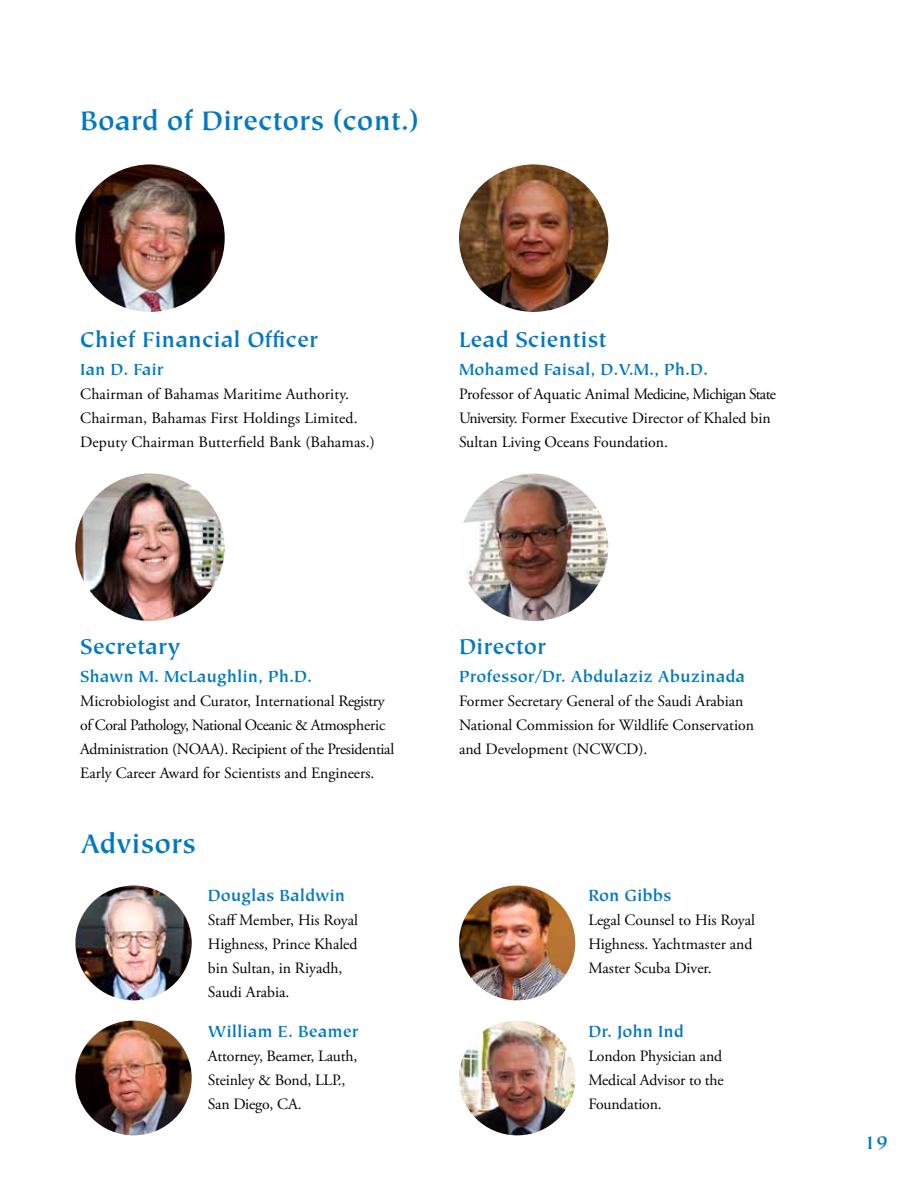
<style>
.page{position:relative;width:918px;height:1188px;background:#fff}
.page>*{position:absolute;margin:0;border:0;box-sizing:border-box;transform-origin:0 0}
.t1{font:700 30px "Tiepolo";color:#0079c1}
.t2{font:700 24px "Tiepolo";color:#0079c1}
.t3{font:700 21px "Tiepolo";color:#0079c1}
.t4{font:700 18px "Tiepolo";color:#0079c1}
.t5{font:15.75px/24px "Adobe Garamond Pro";color:#000}
.t6{font:15.75px/24px "Adobe Garamond Pro";letter-spacing:-.02em;color:#000}
</style>
<div class="page">
<img style="left:75px;top:164px;width:150px;height:148px">
<img style="left:75px;top:474px;width:150px;height:147px">
<img style="left:75px;top:886px;width:117px;height:114px">
<img style="left:75px;top:1021px;width:117px;height:114px">
<img style="left:459px;top:886px;width:116px;height:114px">
<img style="left:459px;top:1021px;width:116px;height:114px">
<img style="left:459px;top:164px;width:149px;height:148px">
<img style="left:463px;top:474px;width:145px;height:147px">
<h1 class="t1" style="left:80px;top:104px;width:340px">Board of Directors (cont.)</h1>
<h2 class="t2" style="left:80px;top:326px;width:240px">Chief Financial Officer</h2>
<p class="t4" style="left:80px;top:359px;width:85px">Ian D. Fair</p>
<p class="t5" style="left:80px;top:382px;width:296px">Chairman of Bahamas Maritime Authority.<br>Chairman, Bahamas First Holdings Limited.<br>Deputy Chairman Butterfield Bank (Bahamas.)</p>
<h2 class="t2" style="left:459px;top:326px;width:149px">Lead Scientist</h2>
<p class="t4" style="left:459px;top:359px;width:251px">Mohamed Faisal, D.V.M., Ph.D.</p>
<p class="t5" style="left:459px;top:382px;width:319px">Professor of Aquatic Animal Medicine, Michigan State<br>University. Former Executive Director of Khaled bin<br>Sultan Living Oceans Foundation.</p>
<h2 class="t2" style="left:80px;top:633px;width:102px">Secretary</h2>
<p class="t4" style="left:80px;top:666px;width:234px">Shawn M. McLaughlin, Ph.D.</p>
<p class="t6" style="left:80px;top:689px;width:315px">Microbiologist and Curator, International Registry of Coral Pathology, National Oceanic &amp; Atmospheric Administration (NOAA). Recipient of the Presidential Early Career Award for Scientists and Engineers.</p>
<h1 class="t1" style="left:80px;top:827px;width:117px">Advisors</h1>
<p class="t4" style="left:208px;top:886px;width:139px">Douglas Baldwin</p>
<p class="t5" style="left:208px;top:909px;width:152px">Staff Member, His Royal<br>Highness, Prince Khaled bin Sultan, in Riyadh,<br>Saudi Arabia.</p>
<p class="t4" style="left:208px;top:1022px;width:153px">William E. Beamer</p>
<p class="t5" style="left:208px;top:1045px;width:151px">Attorney, Beamer, Lauth,<br>Steinley &amp; Bond, LLP.,<br>San Diego, CA.</p>
<h2 class="t2" style="left:459px;top:633px;width:89px">Director</h2>
<p class="t4" style="left:459px;top:666px;width:288px">Professor/Dr. Abdulaziz Abuzinada</p>
<p class="t5" style="left:459px;top:689px;width:297px">Former Secretary General of the Saudi Arabian<br>National Commission for Wildlife Conservation and Development (NCWCD).</p>
<p class="t4" style="left:588px;top:886px;width:85px">Ron Gibbs</p>
<p class="t5" style="left:588px;top:909px;width:168px">Legal Counsel to His Royal<br>Highness. Yachtmaster and<br>Master Scuba Diver.</p>
<p class="t4" style="left:588px;top:1022px;width:97px">Dr. John Ind</p>
<p class="t5" style="left:588px;top:1045px;width:137px;text-align:justify">London Physician and Medical Advisor to the Foundation.</p>
<h3 class="t3" style="left:864px;top:1131px;width:26px">19</h3>
</div>
